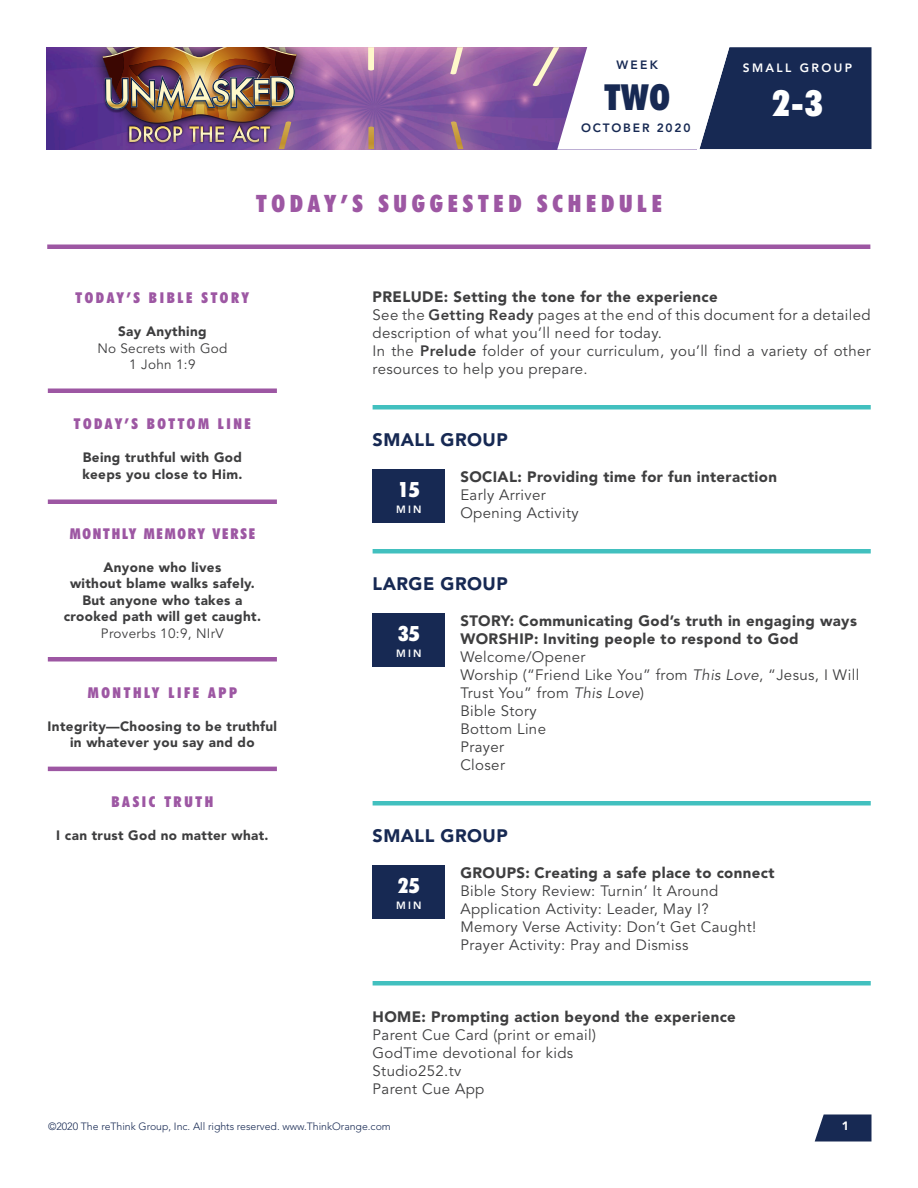
<style>
.page{position:relative;width:918px;height:1188px;background:#fff}
.page>*{position:absolute;margin:0;border:0;box-sizing:border-box;transform-origin:0 0}
.t1{font:900 condensed 36px "Futura BT";color:#fff}
.t2{font:900 condensed 36px "Futura BT";color:#172953}
.t3{font:900 condensed 24px "Futura BT";letter-spacing:.2em;color:#9d57a3}
.t4{font:900 condensed 21px "Futura BT";color:#fff}
.t5{font:900 18px "Avenir LT Std";letter-spacing:.025em;color:#172953}
.t6{font:15px/18px "Avenir LT Std";letter-spacing:.025em;color:#3e3e3f}
.t7{font:900 15px "Avenir LT Std";letter-spacing:.025em;color:#3e3e3f}
.t8{font:900 condensed 15px "Futura BT";letter-spacing:.17em;color:#9d57a3}
.t9{font:900 condensed 15px "Futura BT";letter-spacing:.12em;color:#9d57a3}
.t10{font:900 13.5px/16.5px "Avenir LT Std";letter-spacing:.025em;color:#3e3e3f;text-align:center}
.t11{font:13.5px/16.5px "Avenir LT Std";letter-spacing:.02em;color:#3e3e3f;text-align:center}
.t12{font:800 12px "Avenir LT Std";letter-spacing:.15em;color:#172953}
.t13{font:800 12px "Avenir LT Std";letter-spacing:.2em;color:#fff}
.t14{font:900 12px "Avenir LT Std";color:#fff}
.t15{font:300 10.5px "Avenir LT Std";color:#172953}
.t16{font:800 10.5px "Avenir LT Std";letter-spacing:.2em;color:#fff}
.s1{font-weight:800}
.s2{font-style:italic}
</style>
<div class="page">
<img style="left:46px;top:47px;width:487px;height:102px">
<img style="left:334px;top:47px;width:74px;height:57px">
<svg style="left:368px;top:47px;width:6px;height:23px"></svg>
<img style="left:316px;top:47px;width:10px;height:61px">
<img style="left:416px;top:47px;width:83px;height:61px">
<svg style="left:450px;top:47px;width:13px;height:27px"></svg>
<img style="left:46px;top:47px;width:37px;height:49px">
<img style="left:499px;top:47px;width:34px;height:75px">
<img style="left:83px;top:47px;width:233px;height:96px">
<img style="left:336px;top:95px;width:70px;height:54px">
<svg style="left:368px;top:127px;width:6px;height:22px"></svg>
<img style="left:419px;top:89px;width:86px;height:60px">
<svg style="left:451px;top:121px;width:12px;height:28px"></svg>
<img style="left:297px;top:89px;width:26px;height:60px">
<img style="left:103px;top:47px;width:194px;height:102px">
<svg style="left:815px;top:1114px;width:57px;height:28px;background:#314166"></svg>
<svg style="left:533px;top:47px;width:339px;height:103px"></svg>
<div style="left:48px;top:657px;width:229px;height:5px;background:#9d57a3"></div>
<div style="left:48px;top:388px;width:229px;height:5px;background:#9d57a3"></div>
<hr style="left:48px;top:500px;width:229px;height:4px;background:#9d57a3">
<hr style="left:48px;top:767px;width:229px;height:4px;background:#9d57a3">
<div style="left:373px;top:405px;width:498px;height:5px;background:#42c0bf"></div>
<div style="left:373px;top:549px;width:498px;height:5px;background:#42c0bf"></div>
<div style="left:373px;top:801px;width:498px;height:5px;background:#42c0bf"></div>
<div style="left:373px;top:981px;width:498px;height:5px;background:#42c0bf"></div>
<div style="left:373px;top:866px;width:72px;height:54px;background:#172953"></div>
<div style="left:373px;top:614px;width:72px;height:54px;background:#172953"></div>
<div style="left:373px;top:470px;width:72px;height:54px;background:#172953"></div>
<div style="left:47px;top:244px;width:823px;height:5px;background:#9d57a3"></div>
<p class="t12" style="left:616px;top:58px;width:43px">WEEK</p>
<h1 class="t2" style="left:604px;top:75px;width:67px">TWO</h1>
<p class="t12" style="left:581px;top:121px;width:111px">OCTOBER 2020</p>
<p class="t3" style="left:256px;top:188px;width:407px">TODAY’S SUGGESTED SCHEDULE</p>
<p class="t13" style="left:743px;top:61px;width:111px">SMALL GROUP</p>
<h1 class="t1" style="left:773px;top:81px;width:51px">2-3</h1>
<p class="t8" style="left:76px;top:289px;width:175px">TODAY’S BIBLE STORY</p>
<p class="t10" style="left:118px;top:323px;width:90px">Say Anything</p>
<p class="t11" style="left:97px;top:340px;width:131px">No Secrets with God<br>1 John 1:9</p>
<p class="t8" style="left:74px;top:415px;width:178px">TODAY’S BOTTOM LINE</p>
<p class="t10" style="left:82px;top:449px;width:162px;text-align:left">Being truthful with God keeps you close to Him.</p>
<p class="t9" style="left:70px;top:524px;width:187px">MONTHLY MEMORY VERSE</p>
<p class="t10" style="left:64px;top:559px;width:199px">Anyone who lives<br>without blame walks safely.<br>But anyone who takes a crooked path will get caught.</p>
<p class="t11" style="left:101px;top:625px;width:124px">Proverbs 10:9, NIrV</p>
<p class="t8" style="left:88px;top:683px;width:151px">MONTHLY LIFE APP</p>
<p class="t10" style="left:48px;top:718px;width:231px">Integrity—Choosing to be truthful in whatever you say and do</p>
<p class="t8" style="left:112px;top:793px;width:103px">BASIC TRUTH</p>
<p class="t10" style="left:56px;top:827px;width:214px">I can trust God no matter what.</p>
<p class="t7" style="left:373px;top:287px;width:347px">PRELUDE: Setting the tone for the experience</p>
<p class="t6" style="left:373px;top:306px;width:500px">See the <span class="s1">Getting Ready</span> pages at the end of this document for a detailed description of what you’ll need for today.</p>
<p class="t6" style="left:373px;top:342px;width:500px">In the <span class="s1">Prelude</span> folder of your curriculum, you’ll find a variety of other resources to help you prepare.</p>
<p class="t5" style="left:373px;top:428px;width:137px">SMALL GROUP</p>
<p class="t7" style="left:460px;top:467px;width:318px">SOCIAL: Providing time for fun interaction</p>
<p class="t6" style="left:460px;top:486px;width:87px">Early Arriver</p>
<p class="t6" style="left:460px;top:504px;width:120px">Opening Activity</p>
<p class="t4" style="left:398px;top:476px;width:23px">15</p>
<p class="t16" style="left:396px;top:503px;width:27px">MIN</p>
<p class="t5" style="left:373px;top:572px;width:137px">LARGE GROUP</p>
<p class="t7" style="left:460px;top:611px;width:398px">STORY: Communicating God’s truth in engaging ways</p>
<p class="t7" style="left:460px;top:629px;width:340px">WORSHIP: Inviting people to respond to God</p>
<p class="t6" style="left:460px;top:648px;width:127px">Welcome/Opener</p>
<p class="t6" style="left:460px;top:666px;width:400px">Worship (“Friend Like You” from <span class="s2">This Love</span>, “Jesus, I Will<br>Trust You” from <span class="s2">This Love</span>)</p>
<p class="t6" style="left:460px;top:702px;width:78px">Bible Story</p>
<p class="t6" style="left:460px;top:720px;width:87px">Bottom Line</p>
<p class="t6" style="left:460px;top:738px;width:45px">Prayer</p>
<p class="t6" style="left:460px;top:756px;width:46px">Closer</p>
<p class="t4" style="left:398px;top:620px;width:23px">35</p>
<p class="t16" style="left:396px;top:647px;width:27px">MIN</p>
<p class="t5" style="left:373px;top:824px;width:137px">SMALL GROUP</p>
<p class="t7" style="left:460px;top:863px;width:316px">GROUPS: Creating a safe place to connect</p>
<p class="t6" style="left:460px;top:882px;width:260px">Bible Story Review: Turnin’ It Around</p>
<p class="t6" style="left:460px;top:900px;width:250px">Application Activity: Leader, May I?</p>
<p class="t6" style="left:460px;top:918px;width:298px">Memory Verse Activity: Don’t Get Caught!</p>
<p class="t6" style="left:460px;top:936px;width:230px">Prayer Activity: Pray and Dismiss</p>
<p class="t4" style="left:398px;top:872px;width:23px">25</p>
<p class="t16" style="left:396px;top:899px;width:27px">MIN</p>
<p class="t7" style="left:373px;top:1007px;width:365px">HOME: Prompting action beyond the experience</p>
<p class="t6" style="left:373px;top:1026px;width:225px">Parent Cue Card (print or email)</p>
<p class="t6" style="left:373px;top:1044px;width:202px">GodTime devotional for kids</p>
<p class="t6" style="left:373px;top:1062px;width:90px">Studio252.tv</p>
<p class="t6" style="left:373px;top:1080px;width:113px">Parent Cue App</p>
<p class="t15" style="left:48px;top:1120px;width:344px">©2020 The reThink Group, Inc. All rights reserved. www.ThinkOrange.com</p>
<p class="t14" style="left:842px;top:1118px;width:9px">1</p>
</div>
